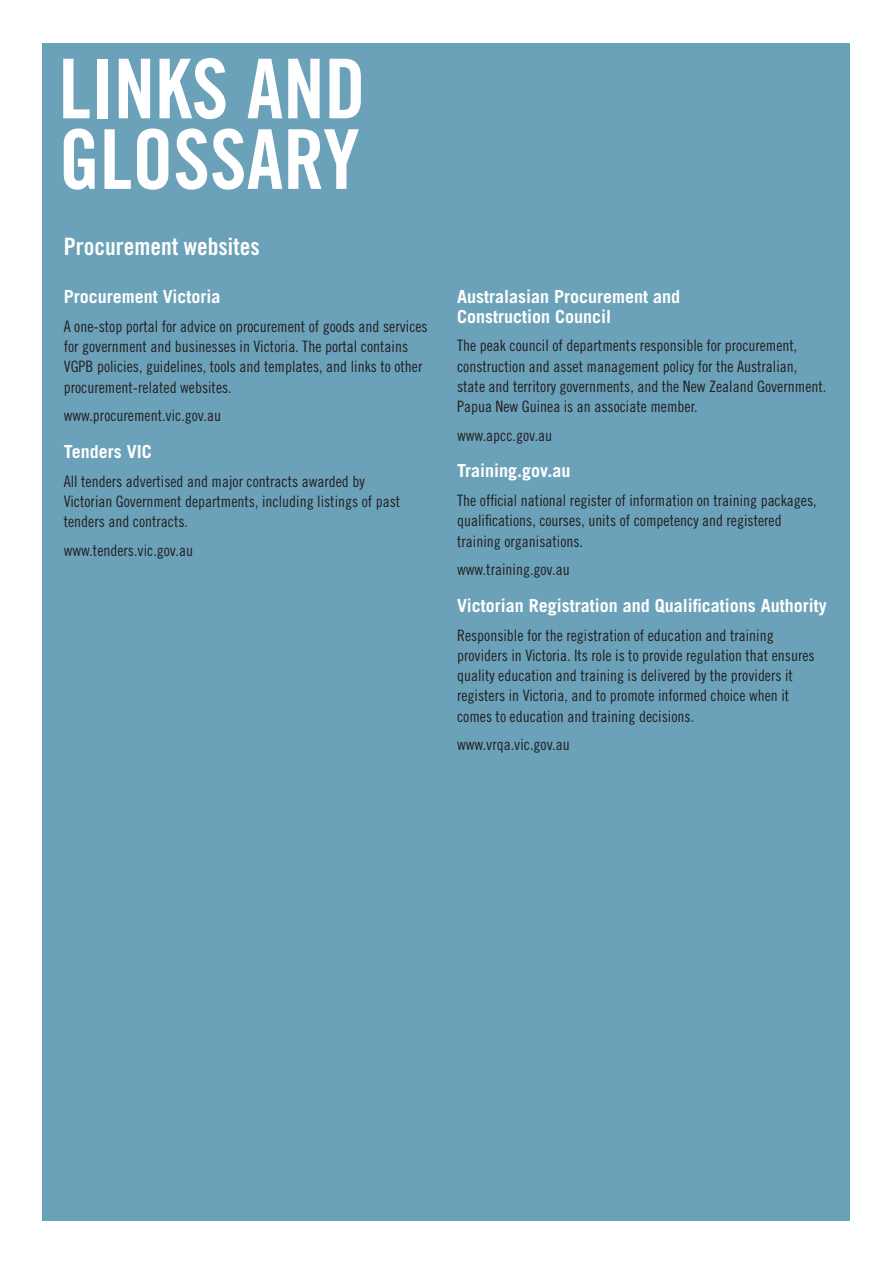
<style>
.page{position:relative;width:893px;height:1263px;background:#fff}
.page>*{position:absolute;margin:0;border:0;box-sizing:border-box;transform-origin:0 0}
.t1{font:82.5px/70.5px "Trade Gothic Bold Cond Twenty";color:#fff}
.t2{font:24px "Trade Gothic Bold Cond Twenty";color:#fff}
.t3{font:700 18px/19.5px "Trade Gothic";color:#fff}
.t4{font:15.75px/20.2px "Trade Gothic Cond Eighteen";color:#231f20}
</style>
<div class="page">
<div style="left:43px;top:43px;width:807px;height:1177px;background:#6ba2b9"></div>
<h1 class="t1" style="left:59px;top:53px;width:66px">LINKS</h1>
<h1 class="t1" style="left:59px;top:53px;width:301px;text-indent:188px">AND<br>GLOSSARY</h1>
<h2 class="t2" style="left:64px;top:232px;width:197px">Procurement websites</h2>
<p class="t3" style="left:64px;top:287px;width:158px">Procurement Victoria</p>
<p class="t4" style="left:64px;top:316px;width:365px">A one-stop portal for advice on procurement of goods and services for government and businesses in Victoria. The portal contains VGPB policies, guidelines, tools and templates, and links to other procurement-related websites.</p>
<p class="t4" style="left:64px;top:405px;width:159px">www.procurement.vic.gov.au</p>
<p class="t3" style="left:64px;top:441px;width:90px">Tenders VIC</p>
<p class="t4" style="left:64px;top:471px;width:338px">All tenders advertised and major contracts awarded by<br>Victorian Government departments, including listings of past tenders and contracts.</p>
<p class="t4" style="left:64px;top:540px;width:131px">www.tenders.vic.gov.au</p>
<p class="t3" style="left:457px;top:287px;width:225px">Australasian Procurement and<br>Construction Council</p>
<p class="t4" style="left:457px;top:335px;width:371px">The peak council of departments responsible for procurement, construction and asset management policy for the Australian, state and territory governments, and the New Zealand Government.<br>Papua New Guinea is an associate member.</p>
<p class="t4" style="left:457px;top:425px;width:97px">www.apcc.gov.au</p>
<p class="t3" style="left:457px;top:461px;width:115px">Training.gov.au</p>
<p class="t4" style="left:457px;top:490px;width:361px">The official national register of information on training packages, qualifications, courses, units of competency and registered training organisations.</p>
<p class="t4" style="left:457px;top:559px;width:114px">www.training.gov.au</p>
<p class="t3" style="left:457px;top:595px;width:371px">Victorian Registration and Qualifications Authority</p>
<p class="t4" style="left:457px;top:625px;width:359px">Responsible for the registration of education and training providers in Victoria. Its role is to provide regulation that ensures quality education and training is delivered by the providers it registers in Victoria, and to promote informed choice when it comes to education and training decisions.</p>
<p class="t4" style="left:457px;top:734px;width:114px">www.vrqa.vic.gov.au</p>
</div>
